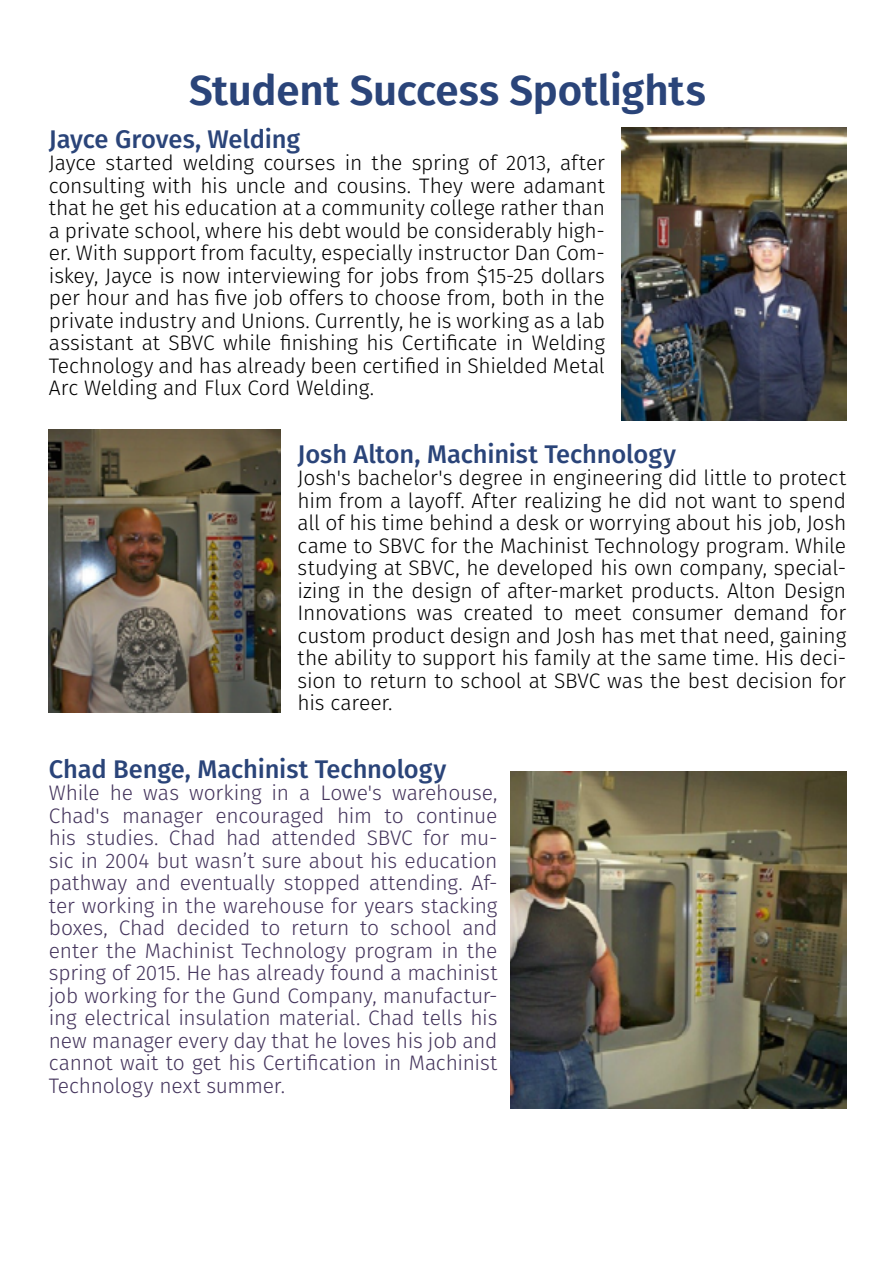
<style>
.page{position:relative;width:893px;height:1263px;background:#fff}
.page>*{position:absolute;margin:0;border:0;box-sizing:border-box;transform-origin:0 0}
.t1{font:600 42px "Fira Sans";letter-spacing:-.005em;color:#2a4479}
.t2{font:500 25.5px "Fira Sans";letter-spacing:-.005em;color:#2a4479}
.t3{font:300 21px/22.5px "Fira Sans";letter-spacing:-.01em;color:#000;text-align:justify}
.t4{font:300 21px/22.5px "Fira Sans";letter-spacing:-.01em;color:#44345c;text-align:justify}
</style>
<div class="page">
<img style="left:622px;top:128px;width:224px;height:293px">
<img style="left:49px;top:429px;width:232px;height:283px">
<img style="left:510px;top:771px;width:336px;height:337px">
<h1 class="t1" style="left:189px;top:56px;width:518px">Student Success Spotlights</h1>
<p class="t2" style="left:49px;top:118px;width:253px">Jayce Groves, Welding</p>
<p class="t3" style="left:49px;top:151px;width:558px">Jayce started welding courses in the spring of 2013, after consulting with his uncle and cousins. They were adamant that he get his education at a community college rather than a private school, where his debt would be considerably high&shy;er. With support from faculty, especially instructor Dan Com&shy;iskey, Jayce is now interviewing for jobs from $15-25 dollars per hour and has five job offers to choose from, both in the private industry and Unions. Currently, he is working as a lab assistant at SBVC while finishing his Certificate in Welding Technology and has already been certified in Shielded Metal Arc Welding and Flux Cord Welding.</p>
<p class="t2" style="left:298px;top:433px;width:380px">Josh Alton, Machinist Technology</p>
<p class="t3" style="left:298px;top:466px;width:550px">Josh's bachelor's degree in engineering did little to protect him from a layoff. After realizing he did not want to spend all of his time behind a desk or worrying about his job, Josh came to SBVC for the Machinist Technology program. While studying at SBVC, he developed his own company, special&shy;izing in the design of after-market products. Alton Design Innovations was created to meet consumer demand for custom product design and Josh has met that need, gaining the ability to support his family at the same time. His deci&shy;sion to return to school at SBVC was the best decision for his career.</p>
<p class="t2" style="left:49px;top:748px;width:399px">Chad Benge, Machinist Technology</p>
<p class="t4" style="left:49px;top:781px;width:450px">While he was working in a Lowe's warehouse, Chad's manager encouraged him to continue his studies. Chad had attended SBVC for mu&shy;sic in 2004 but wasn’t sure about his education pathway and eventually stopped attending. Af&shy;ter working in the warehouse for years stacking boxes, Chad decided to return to school and enter the Machinist Technology program in the spring of 2015. He has already found a machinist job working for the Gund Company, manufactur&shy;ing electrical insulation material. Chad tells his new manager every day that he loves his job and cannot wait to get his Certification in Machinist Technology next summer.</p>
</div>
